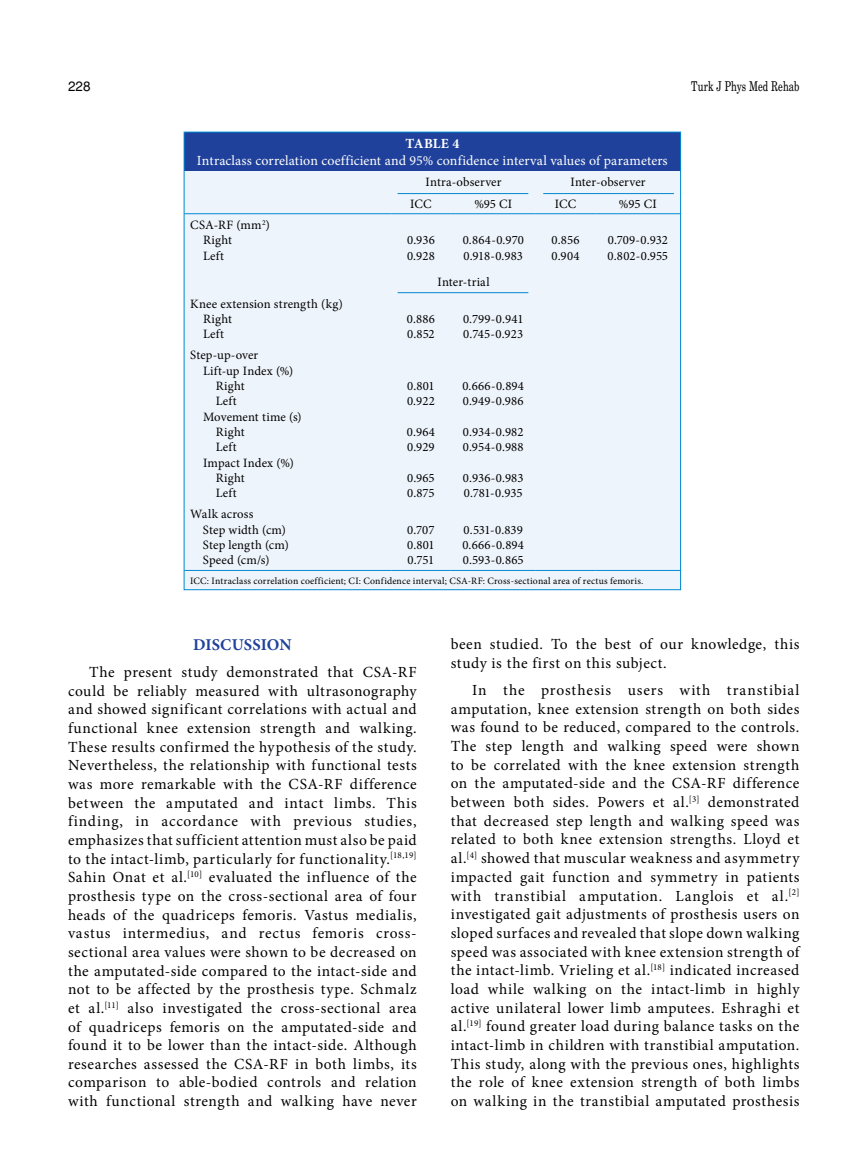
<style>
.page{position:relative;width:859px;height:1170px;background:#fff}
.page>*{position:absolute;margin:0;border:0;box-sizing:border-box;transform-origin:0 0}
.t1{font:700 16.5px "Minion Pro";color:#20419b}
.t2{font:15.45px/18.6px "Minion Pro";letter-spacing:.035em;color:#000;text-align:justify}
.t3{font:13.95px "Minion Pro";letter-spacing:.01em;color:#fff}
.t4{font:700 13.95px "Minion Pro";letter-spacing:.01em;color:#fff}
.t5{font:13.5px "Madison Tr";letter-spacing:.005em;color:#000}
.t6{font:13.5px "Helvetica Normal Tr";color:#000}
.t7{font:12.75px/15.3px "Minion Pro";letter-spacing:.01em;color:#000}
.t8{font:9.75px "Minion Pro";letter-spacing:.02em;color:#000}
</style>
<div class="page">
<div style="left:184px;top:132px;width:497px;height:457px;background:#eef4fb"></div>
<div style="left:184px;top:132px;width:496px;height:39px;background:#20419b"></div>
<hr style="left:184px;top:570px;width:207px;height:1px;background:#0089cf">
<hr style="left:391px;top:570px;width:60px;height:1px;background:#0089cf">
<hr style="left:451px;top:570px;width:85px;height:1px;background:#0089cf">
<hr style="left:536px;top:570px;width:59px;height:1px;background:#0089cf">
<hr style="left:595px;top:570px;width:85px;height:1px;background:#0089cf">
<hr style="left:184px;top:213px;width:207px;height:1px;background:#0089cf">
<hr style="left:391px;top:213px;width:60px;height:1px;background:#0089cf">
<hr style="left:451px;top:213px;width:85px;height:1px;background:#0089cf">
<hr style="left:536px;top:213px;width:59px;height:1px;background:#0089cf">
<hr style="left:595px;top:213px;width:85px;height:1px;background:#0089cf">
<hr style="left:398px;top:193px;width:130px;height:1px;background:#0089cf">
<hr style="left:398px;top:292px;width:130px;height:1px;background:#0089cf">
<hr style="left:543px;top:193px;width:131px;height:1px;background:#0089cf">
<p class="t6" style="left:68px;top:78px;width:24px">228</p>
<p class="t5" style="left:691px;top:78px;width:110px">Turk J Phys Med Rehab</p>
<p class="t4" style="left:405px;top:134px;width:55px">TABLE 4</p>
<p class="t3" style="left:197px;top:151px;width:472px">Intraclass correlation coefficient and 95% confidence interval values of parameters</p>
<p class="t7" style="left:425px;top:175px;width:77px">Intra-observer</p>
<p class="t7" style="left:570px;top:175px;width:77px">Inter-observer</p>
<p class="t7" style="left:410px;top:196px;width:23px">ICC</p>
<p class="t7" style="left:474px;top:196px;width:39px">%95 CI</p>
<p class="t7" style="left:555px;top:196px;width:23px">ICC</p>
<p class="t7" style="left:619px;top:196px;width:39px">%95 CI</p>
<p class="t7" style="left:203px;top:217px;width:68px;text-indent:-13px">CSA-RF (mm<sup>2</sup>)<br>Right<br>Left</p>
<p class="t7" style="left:407px;top:233px;width:29px">0.936<br>0.928</p>
<p class="t7" style="left:463px;top:233px;width:63px">0.864-0.970<br>0.918-0.983</p>
<p class="t7" style="left:551px;top:233px;width:30px">0.856<br>0.904</p>
<p class="t7" style="left:608px;top:233px;width:62px">0.709-0.932<br>0.802-0.955</p>
<p class="t7" style="left:437px;top:274px;width:54px">Inter-trial</p>
<p class="t7" style="left:203px;top:296px;width:141px;text-indent:-13px">Knee extension strength (kg)<br>Right<br>Left</p>
<p class="t7" style="left:190px;top:348px;width:70px">Step-up-over</p>
<p class="t7" style="left:203px;top:363px;width:92px">Lift-up Index (%)</p>
<p class="t7" style="left:216px;top:378px;width:30px">Right</p>
<p class="t7" style="left:216px;top:393px;width:22px">Left</p>
<p class="t7" style="left:203px;top:409px;width:100px">Movement time (s)</p>
<p class="t7" style="left:216px;top:424px;width:30px">Right</p>
<p class="t7" style="left:216px;top:439px;width:22px">Left</p>
<p class="t7" style="left:203px;top:455px;width:92px">Impact Index (%)</p>
<p class="t7" style="left:216px;top:470px;width:30px">Right</p>
<p class="t7" style="left:216px;top:485px;width:22px">Left</p>
<p class="t7" style="left:407px;top:311px;width:30px">0.886<br>0.852</p>
<p class="t7" style="left:463px;top:311px;width:62px">0.799-0.941<br>0.745-0.923</p>
<p class="t7" style="left:407px;top:378px;width:29px">0.801<br>0.922</p>
<p class="t7" style="left:407px;top:424px;width:30px">0.964<br>0.929</p>
<p class="t7" style="left:407px;top:470px;width:29px">0.965<br>0.875</p>
<p class="t7" style="left:462px;top:378px;width:63px">0.666-0.894<br>0.949-0.986</p>
<p class="t7" style="left:463px;top:424px;width:62px">0.934-0.982<br>0.954-0.988</p>
<p class="t7" style="left:463px;top:470px;width:62px">0.936-0.983<br>0.781-0.935</p>
<p class="t7" style="left:203px;top:507px;width:87px;text-indent:-13px">Walk across<br>Step width (cm)<br>Step length (cm)<br>Speed (cm/s)</p>
<p class="t7" style="left:407px;top:522px;width:29px;text-align:justify">0.707<br>0.801<br>0.751</p>
<p class="t7" style="left:462px;top:522px;width:63px;text-align:justify">0.531-0.839<br>0.666-0.894<br>0.593-0.865</p>
<p class="t8" style="left:190px;top:574px;width:455px">ICC: Intraclass correlation coefficient; CI: Confidence interval; CSA-RF: Cross-sectional area of rectus femoris.</p>
<p class="t1" style="left:193px;top:632px;width:100px">DISCUSSION</p>
<p class="t2" style="left:68px;top:662px;width:350px;text-indent:21px">The present study demonstrated that CSA-RF could be reliably measured with ultrasonography and showed significant correlations with actual and functional knee extension strength and walking.<br>These results confirmed the hypothesis of the study.<br>Nevertheless, the relationship with functional tests was more remarkable with the CSA-RF difference between the amputated and intact limbs. This finding, in accordance with previous studies, emphasizes that sufficient attention must also be paid to the intact-limb, particularly for functionality.<sup>[18,19] </sup>Sahin Onat et al.<sup>[10]</sup> evaluated the influence of the prosthesis type on the cross-sectional area of four heads of the quadriceps femoris. Vastus medialis, vastus intermedius, and rectus femoris cross&shy;sectional area values were shown to be decreased on the amputated-side compared to the intact-side and not to be affected by the prosthesis type. Schmalz et al.<sup>[11]</sup> also investigated the cross-sectional area of quadriceps femoris on the amputated-side and found it to be lower than the intact-side. Although researches assessed the CSA-RF in both limbs, its comparison to able-bodied controls and relation with functional strength and walking have never</p>
<p class="t2" style="left:451px;top:634px;width:350px">been studied. To the best of our knowledge, this study is the first on this subject.</p>
<p class="t2" style="left:451px;top:680px;width:350px;text-indent:21px">In the prosthesis users with transtibial amputation, knee extension strength on both sides was found to be reduced, compared to the controls.<br>The step length and walking speed were shown to be correlated with the knee extension strength on the amputated-side and the CSA-RF difference between both sides. Powers et al.<sup>[3]</sup> demonstrated that decreased step length and walking speed was related to both knee extension strengths. Lloyd et al.<sup>[4]</sup> showed that muscular weakness and asymmetry impacted gait function and symmetry in patients with transtibial amputation. Langlois et al.<sup>[2] </sup>investigated gait adjustments of prosthesis users on sloped surfaces and revealed that slope down walking speed was associated with knee extension strength of the intact-limb. Vrieling et al.<sup>[18]</sup> indicated increased load while walking on the intact-limb in highly active unilateral lower limb amputees. Eshraghi et al.<sup>[19]</sup> found greater load during balance tasks on the intact-limb in children with transtibial amputation.<br>This study, along with the previous ones, highlights the role of knee extension strength of both limbs on walking in the transtibial amputated prosthesis</p>
</div>
